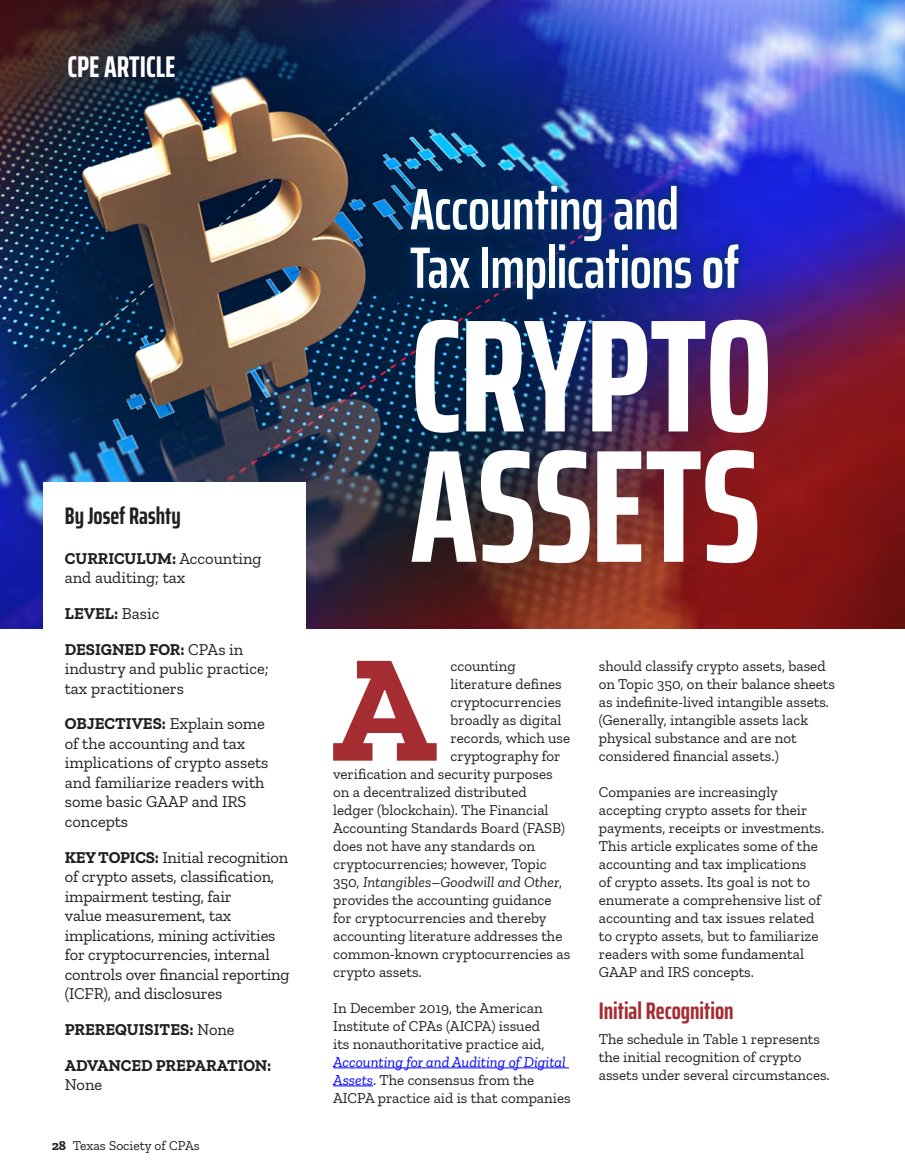
<style>
.page{position:relative;width:905px;height:1175px;background:#fff}
.page>*{position:absolute;margin:0;border:0;box-sizing:border-box;transform-origin:0 0}
.t1{font:700 extra-condensed 160.35px/130.2px "Saira";letter-spacing:-.005em;color:#fff}
.t2{font:700 153.45px "Zilla Slab";color:#a52c31}
.t3{font:600 extra-condensed 58.5px/58.5px "Saira";letter-spacing:-.01em;color:#fff}
.t4{font:700 extra-condensed 30px "Saira";color:#fff}
.t5{font:700 extra-condensed 24px "Saira";color:#a52c31}
.t6{font:700 extra-condensed 24px "Saira";color:#231f20}
.t7{font:16.5px/19.5px "Zilla Slab";letter-spacing:-.01em;color:#231f20}
.t8{font:700 16.5px/35.7px "Zilla Slab";color:#231f20}
.t9{font:15px/18px "Zilla Slab";color:#231f20}
.t10{font:italic 15px "Zilla Slab";color:#231f20}
.t11{font:13.5px "Zilla Slab";color:#231f20}
.s1{font-weight:700}
.s2{font-weight:400}
.s3{font-style:normal}
.s4{font-style:italic;color:#00f}
</style>
<div class="page">
<img style="left:0;top:0;width:904px;height:628px">
<hr style="left:333px;top:1067px;width:236px;height:1px;background:#00f">
<hr style="left:333px;top:1085px;width:40px;height:1px;background:#00f">
<div style="left:43px;top:482px;width:263px;height:618px;background:#fff"></div>
<div style="left:400px;top:176px;width:348px;height:133px;background:#003368;opacity:.75"></div>
<h3 class="t4" style="left:68px;top:44px;width:109px">CPE ARTICLE</h3>
<h3 class="t6" style="left:65px;top:497px;width:117px">By Josef Rashty</h3>
<p class="t7" style="left:65px;top:548px;width:198px"><span class="s1">CURRICULUM:</span> Accounting and auditing; tax</p>
<p class="t8" style="left:65px;top:595px;width:180px">LEVEL: <span class="s2">Basic<br></span>DESIGNED FOR: <span class="s2">CPAs in</span></p>
<p class="t7" style="left:65px;top:659px;width:205px">industry and public practice; tax practitioners</p>
<p class="t7" style="left:65px;top:714px;width:205px"><span class="s1">OBJECTIVES:</span> Explain some of the accounting and tax implications of crypto assets and familiarize readers with some basic GAAP and IRS concepts</p>
<p class="t7" style="left:65px;top:847px;width:226px"><span class="s1">KEY TOPICS:</span> Initial recognition of crypto assets, classification, impairment testing, fair<br>value measurement, tax implications, mining activities for cryptocurrencies, internal controls over financial reporting (ICFR), and disclosures</p>
<p class="t8" style="left:65px;top:1011px;width:208px">PREREQUISITES: <span class="s2">None<br></span>ADVANCED PREPARATION:</p>
<p class="t7" style="left:65px;top:1075px;width:39px">None</p>
<p class="t11" style="left:52px;top:1137px;width:149px"><span class="s1">28</span> Texas Society of CPAs</p>
<h3 class="t3" style="left:410px;top:179px;width:331px">Accounting and<br>Tax Implications <span class="s1">of</span></h3>
<h1 class="t1" style="left:410px;top:308px;width:364px">CRYPTO<br>ASSETS</h1>
<h2 class="t2" style="left:331px;top:621px;width:107px">A</h2>
<p class="t9" style="left:450px;top:656px;width:67px">ccounting</p>
<p class="t9" style="left:450px;top:674px;width:113px">literature defines</p>
<p class="t9" style="left:450px;top:692px;width:112px">cryptocurrencies</p>
<p class="t9" style="left:450px;top:710px;width:112px">broadly as digital</p>
<p class="t9" style="left:450px;top:728px;width:121px">records, which use</p>
<p class="t9" style="left:450px;top:746px;width:111px">cryptography for</p>
<p class="t9" style="left:333px;top:764px;width:221px">verification and security purposes</p>
<p class="t9" style="left:333px;top:782px;width:195px">on a decentralized distributed</p>
<p class="t9" style="left:333px;top:800px;width:217px">ledger (blockchain). The Financial</p>
<p class="t9" style="left:333px;top:818px;width:233px">Accounting Standards Board (FASB)</p>
<p class="t9" style="left:333px;top:836px;width:203px">does not have any standards on</p>
<p class="t9" style="left:333px;top:854px;width:215px">cryptocurrencies; however, Topic</p>
<p class="t10" style="left:333px;top:873px;width:230px"><span class="s3">350,</span> Intangibles–Goodwill and Other<span class="s3">,</span></p>
<p class="t9" style="left:333px;top:890px;width:220px">provides the accounting guidance</p>
<p class="t9" style="left:333px;top:908px;width:215px">for cryptocurrencies and thereby</p>
<p class="t9" style="left:333px;top:926px;width:231px">accounting literature addresses the</p>
<p class="t9" style="left:333px;top:944px;width:239px">common-known cryptocurrencies as</p>
<p class="t9" style="left:333px;top:962px;width:90px">crypto assets.</p>
<p class="t9" style="left:333px;top:998px;width:213px">In December 2019, the American<br>Institute of CPAs (AICPA) issued its nonauthoritative practice aid,</p>
<p class="t9" style="left:333px;top:1052px;width:239px"><span class="s4">Accounting for and Auditing of Digital<br>Assets</span>. The consensus from the<br>AICPA practice aid is that companies</p>
<p class="t9" style="left:599px;top:656px;width:238px">should classify crypto assets, based on Topic 350, on their balance sheets as indefinite-lived intangible assets. (Generally, intangible assets lack physical substance and are not considered financial assets.)</p>
<p class="t9" style="left:599px;top:782px;width:227px">Companies are increasingly accepting crypto assets for their payments, receipts or investments.<br>This article explicates some of the accounting and tax implications<br>of crypto assets. Its goal is not to enumerate a comprehensive list of accounting and tax issues related to crypto assets, but to familiarize readers with some fundamental<br>GAAP and IRS concepts.</p>
<h3 class="t5" style="left:598px;top:992px;width:136px">Initial Recognition</h3>
<p class="t9" style="left:598px;top:1029px;width:232px">The schedule in Table 1 represents the initial recognition of crypto assets under several circumstances.</p>
</div>
